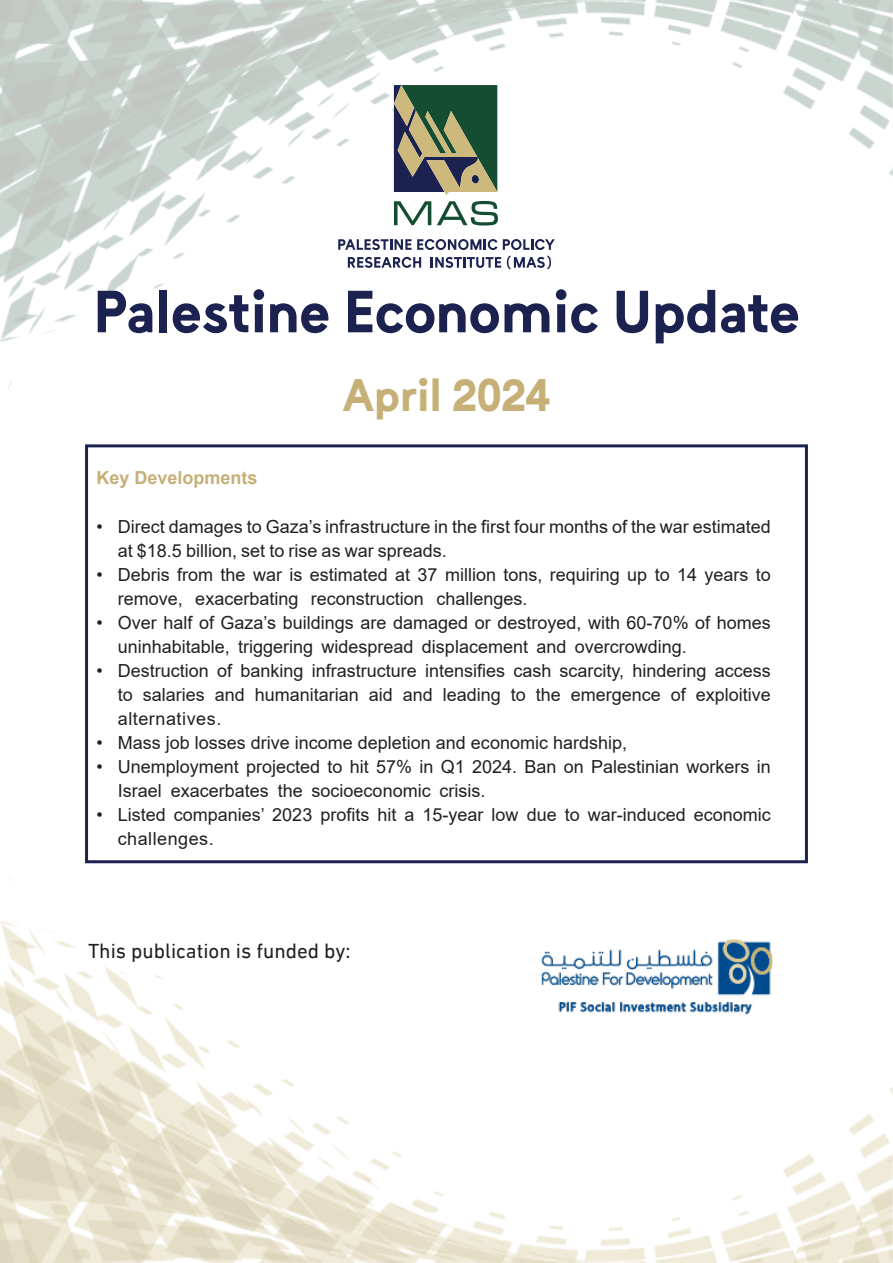
<style>
.page{position:relative;width:893px;height:1263px;background:#fff}
.page>*{position:absolute;margin:0;border:0;box-sizing:border-box;transform-origin:0 0}
.t1{font:700 58.5px "Careem";letter-spacing:-.01em;color:#1c2250}
.t2{font:700 45px "Careem";letter-spacing:-.01em;color:#c6b078}
.t3{font:21px "DIN Next LT Arabic";color:#231f20}
.t4{font:18px/24px "Arial";color:#231f20}
.t5{font:700 18px "Arial";color:#c6b078}
</style>
<div class="page">
<img style="left:0;top:0;width:893px;height:1263px">
<div style="left:85px;top:444px;width:723px;height:419px;border:3px solid #1c2250"></div>
<svg style="left:394px;top:85px;width:104px;height:141px"></svg>
<img style="left:537px;top:937px;width:239px;height:79px">
<svg style="left:338px;top:239px;width:217px;height:30px"></svg>
<p class="t1" style="left:93px;top:276px;width:709px">Palestine Economic Update</p>
<p class="t2" style="left:343px;top:367px;width:209px">April 2024</p>
<p class="t5" style="left:97px;top:465px;width:163px">Key Developments</p>
<p class="t4" style="left:118px;top:514px;width:655px;text-indent:-21px">• Direct damages to Gaza’s infrastructure in the first four months of the war estimated at $18.5 billion, set to rise as war spreads.</p>
<p class="t4" style="left:118px;top:562px;width:655px;text-indent:-21px">• Debris from the war is estimated at 37 million tons, requiring up to 14 years to remove, exacerbating reconstruction challenges.</p>
<p class="t4" style="left:118px;top:610px;width:655px;text-indent:-21px">• Over half of Gaza’s buildings are damaged or destroyed, with 60-70% of homes uninhabitable, triggering widespread displacement and overcrowding.</p>
<p class="t4" style="left:118px;top:658px;width:655px;text-align:justify;text-indent:-21px">• Destruction of banking infrastructure intensifies cash scarcity, hindering access to salaries and humanitarian aid and leading to the emergence of exploitive alternatives.</p>
<p class="t4" style="left:97px;top:730px;width:532px">• Mass job losses drive income depletion and economic hardship,</p>
<p class="t4" style="left:118px;top:754px;width:654px;text-indent:-21px">• Unemployment projected to hit 57% in Q1 2024. Ban on Palestinian workers in<br>Israel exacerbates the socioeconomic crisis.</p>
<p class="t4" style="left:118px;top:802px;width:655px;text-indent:-21px">• Listed companies’ 2023 profits hit a 15-year low due to war-induced economic challenges.</p>
<p class="t3" style="left:88px;top:938px;width:264px">This publication is funded by:</p>
</div>
